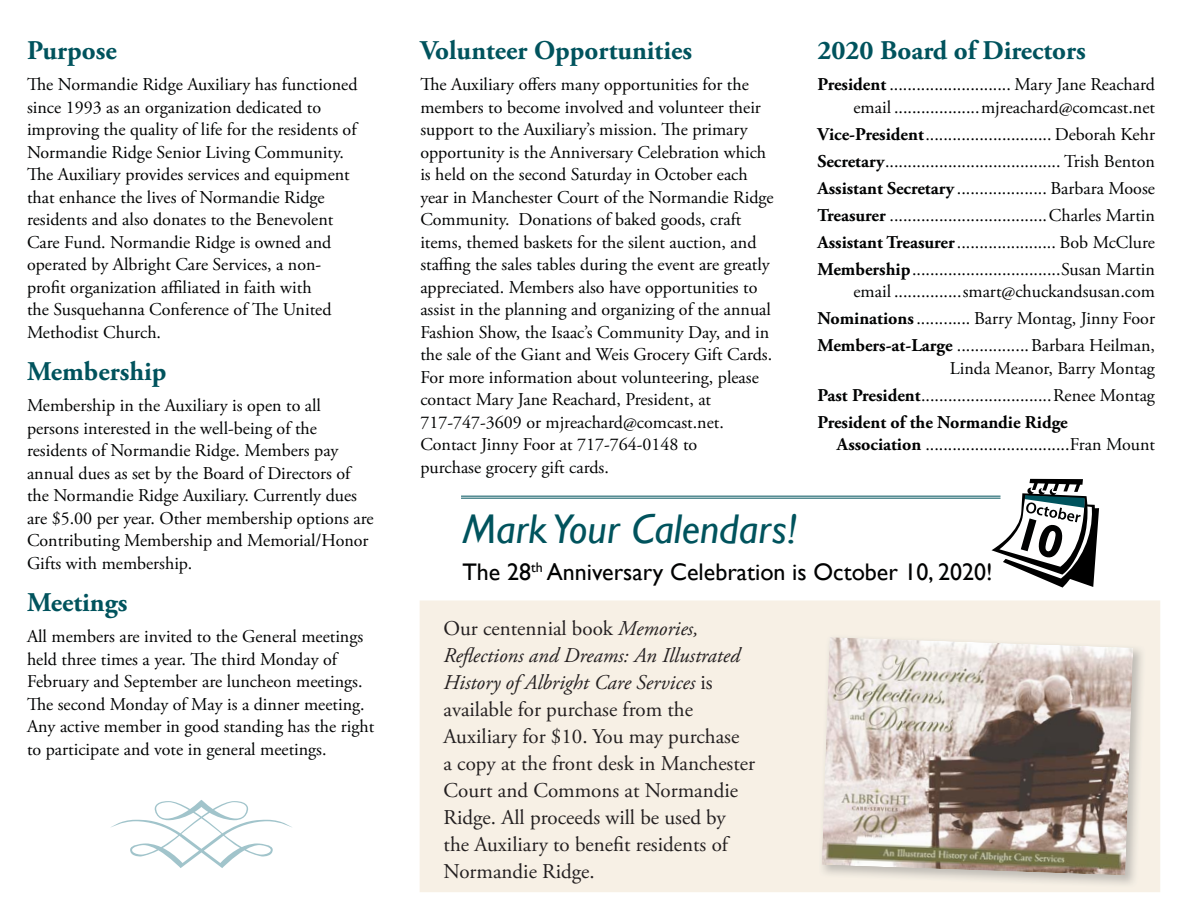
<style>
.page{position:relative;width:1188px;height:918px;background:#fff}
.page>*{position:absolute;margin:0;border:0;box-sizing:border-box;transform-origin:0 0}
.t1{font:italic 41.55px "Gill Sans";color:#00535d}
.t2{font:700 27px "Adobe Garamond Pro";color:#00535d}
.t3{font:24px "Gill Sans";color:#010202}
.t4{font:21px/27px "Adobe Garamond Pro";color:#231f20}
.t5{font:18px/22.5px "Adobe Garamond Pro";color:#010202}
.s1{font-weight:700}
.s2{font-style:italic}
</style>
<div class="page">
<div style="left:420px;top:600px;width:740px;height:292px;background:#f7f0e5"></div>
<img style="left:819px;top:635px;width:326px;height:252px">
<img style="left:822px;top:637px;width:311px;height:238px">
<svg style="left:111px;top:800px;width:181px;height:68px"></svg>
<hr style="left:461px;top:496px;width:539px;height:1px;background:#00535d">
<hr style="left:461px;top:498px;width:539px;height:1px;background:#00535d">
<svg style="left:992px;top:479px;width:107px;height:109px"></svg>
<h2 class="t2" style="left:27px;top:39px;width:91px">Purpose</h2>
<p class="t5" style="left:27px;top:75px;width:332px">The Normandie Ridge Auxiliary has functioned since 1993 as an organization dedicated to improving the quality of life for the residents of Normandie Ridge Senior Living Community.<br>The Auxiliary provides services and equipment that enhance the lives of Normandie Ridge residents and also donates to the Benevolent Care Fund. Normandie Ridge is owned and operated by Albright Care Services, a non&shy;profit organization affiliated in faith with<br>the Susquehanna Conference of The United Methodist Church.</p>
<h2 class="t2" style="left:27px;top:360px;width:141px">Membership</h2>
<p class="t5" style="left:27px;top:396px;width:348px">Membership in the Auxiliary is open to all persons interested in the well-being of the residents of Normandie Ridge. Members pay annual dues as set by the Board of Directors of the Normandie Ridge Auxiliary. Currently dues are $5.00 per year. Other membership options are Contributing Membership and Memorial/Honor Gifts with membership.</p>
<h2 class="t2" style="left:27px;top:591px;width:102px">Meetings</h2>
<p class="t5" style="left:27px;top:627px;width:349px">All members are invited to the General meetings held three times a year. The third Monday of February and September are luncheon meetings.<br>The second Monday of May is a dinner meeting.<br>Any active member in good standing has the right to participate and vote in general meetings.</p>
<h2 class="t2" style="left:420px;top:39px;width:273px">Volunteer Opportunities</h2>
<p class="t5" style="left:420px;top:75px;width:355px">The Auxiliary offers many opportunities for the members to become involved and volunteer their support to the Auxiliary’s mission. The primary opportunity is the Anniversary Celebration which is held on the second Saturday in October each year in Manchester Court of the Normandie Ridge Community. Donations of baked goods, craft items, themed baskets for the silent auction, and staffing the sales tables during the event are greatly appreciated. Members also have opportunities to assist in the planning and organizing of the annual Fashion Show, the Isaac’s Community Day, and in the sale of the Giant and Weis Grocery Gift Cards.<br>For more information about volunteering, please contact Mary Jane Reachard, President, at 717-747-3609 or mjreachard@comcast.net.<br>Contact Jinny Foor at 717-764-0148 to<br>purchase grocery gift cards.</p>
<h1 class="t1" style="left:462px;top:505px;width:336px">Mark Your Calendars!</h1>
<h2 class="t2" style="left:818px;top:39px;width:270px">2020 Board of Directors</h2>
<p class="t5" style="left:818px;top:75px;width:339px;text-align:right"><span class="s1">President</span> ........................... Mary Jane Reachard email ...................mjreachard@comcast.net</p>
<p class="t5" style="left:818px;top:122px;width:339px;line-height:27px;text-align:justify"><span class="s1">Vice-President</span> ............................ Deborah Kehr <span class="s1">Secretary</span> ....................................... Trish Benton <span class="s1">Assistant Secretary</span> .................... Barbara Moose <span class="s1">Treasurer</span> ...................................Charles Martin <span class="s1">Assistant Treasurer</span> ...................... Bob McClure <span class="s1">Membership</span> .................................Susan Martin</p>
<p class="t5" style="left:818px;top:279px;width:339px;line-height:27px;text-align:justify;text-indent:36px">email ...............smart@chuckandsusan.com <span class="s1">Nominations</span> ............ Barry Montag, Jinny Foor <span class="s1">Members-at-Large</span> ................ Barbara Heilman,</p>
<p class="t5" style="left:818px;top:356px;width:339px;line-height:27px;text-align:justify;text-indent:132px">Linda Meanor, Barry Montag <span class="s1">Past President</span> .............................Renee Montag <span class="s1">President of the Normandie Ridge</span></p>
<p class="t5" style="left:837px;top:435px;width:320px"><span class="s1">Association</span> ................................Fran Mount</p>
<h3 class="t3" style="left:462px;top:557px;width:532px">The 28<sup>th</sup> Anniversary Celebration is October 10, 2020!</h3>
<p class="t4" style="left:444px;top:616px;width:313px">Our centennial book <span class="s2">Memories, Reflections and Dreams: An Illustrated History of Albright Care Services</span> is available for purchase from the Auxiliary for $10. You may purchase<br>a copy at the front desk in Manchester Court and Commons at Normandie Ridge. All proceeds will be used by the Auxiliary to benefit residents of Normandie Ridge.</p>
</div>
